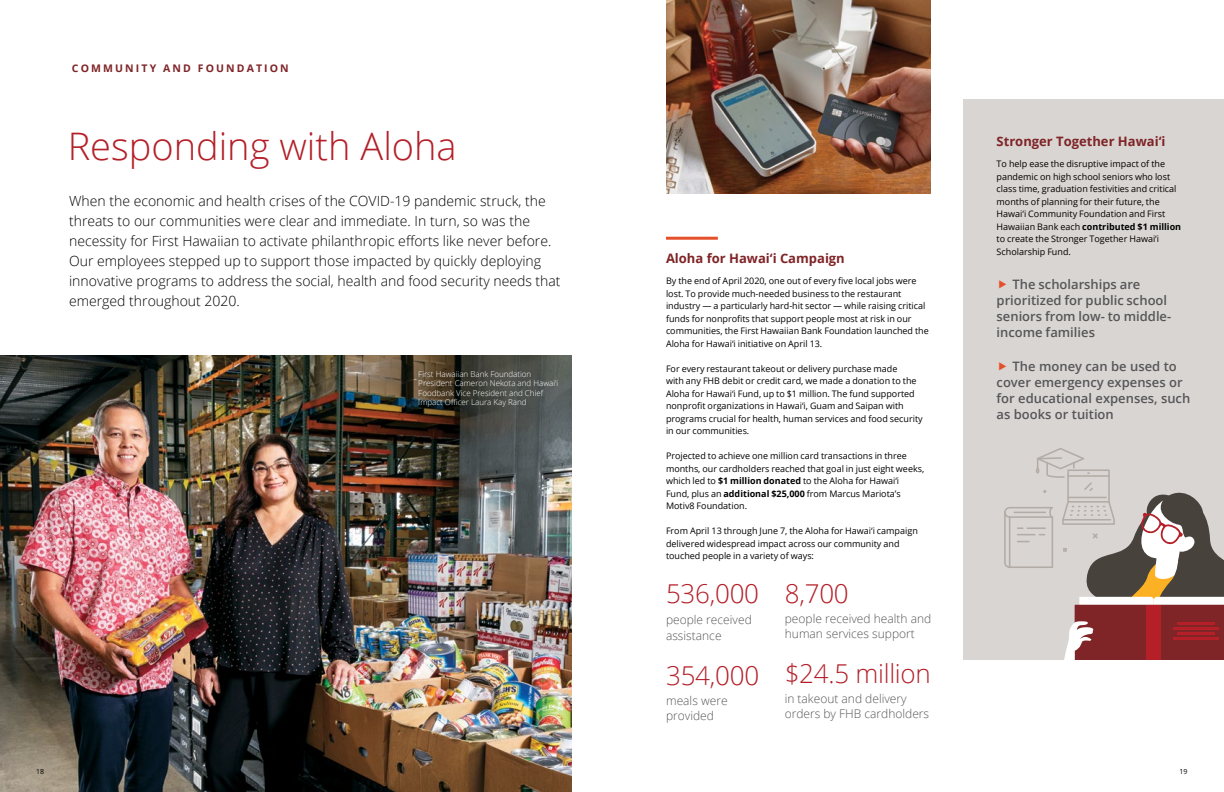
<style>
.page{position:relative;width:1224px;height:792px;background:#fff}
.page>*{position:absolute;margin:0;border:0;box-sizing:border-box;transform-origin:0 0}
.t1{font:300 38px "Open Sans";color:#b41f28}
.t2{font:300 26px "Open Sans";letter-spacing:-.01em;color:#b41f28}
.t3{font:300 14px/20px "Open Sans";color:#000}
.t4{font:600 13px/16px "Open Sans";color:#565659}
.t5{font:700 13px "Open Sans";color:#7f2427}
.t6{font:300 12px/15px "Open Sans";color:#565659}
.t7{font:700 10.5px "Open Sans";letter-spacing:.2em;color:#7f2427}
.t8{font:9px/12.5px "Open Sans";color:#000}
.t9{font:300 8px/9.6px "Open Sans";color:#fff}
.t10{font:7px "Open Sans";color:#000}
.s1{font-weight:700}
</style>
<div class="page">
<div style="left:963px;top:99px;width:261px;height:561px;background:#d9d5d2"></div>
<img style="left:0;top:356px;width:572px;height:436px">
<svg style="left:1004px;top:448px;width:220px;height:211px"></svg>
<img style="left:666px;top:0;width:265px;height:194px">
<hr style="left:666px;top:237px;width:52px;height:3px;background:#e5502b">
<p class="t7" style="left:72px;top:61px;width:218px">COMMUNITY AND FOUNDATION</p>
<h1 class="t1" style="left:68px;top:120px;width:391px">Responding with Aloha</h1>
<p class="t3" style="left:69px;top:190px;width:493px">When the economic and health crises of the COVID-19 pandemic struck, the threats to our communities were clear and immediate. In turn, so was the necessity for First Hawaiian to activate philanthropic efforts like never before.<br>Our employees stepped up to support those impacted by quickly deploying innovative programs to address the social, health and food security needs that emerged throughout 2020.</p>
<p class="t9" style="left:418px;top:369px;width:141px">First Hawaiian Bank Foundation President Cameron Nekota and Hawai‘i Foodbank Vice President and Chief Impact Officer Laura Kay Rand</p>
<h3 class="t5" style="left:666px;top:249px;width:180px">Aloha for Hawai‘i Campaign</h3>
<p class="t8" style="left:666px;top:274px;width:264px">By the end of April 2020, one out of every five local jobs were lost. To provide much-needed business to the restaurant industry — a particularly hard-hit sector — while raising critical funds for nonprofits that support people most at risk in our communities, the First Hawaiian Bank Foundation launched the Aloha for Hawai‘i initiative on April 13.</p>
<p class="t8" style="left:666px;top:362px;width:258px">For every restaurant takeout or delivery purchase made<br>with any FHB debit or credit card, we made a donation to the Aloha for Hawai‘i Fund, up to $1 million. The fund supported nonprofit organizations in Hawai‘i, Guam and Saipan with programs crucial for health, human services and food security in our communities.</p>
<p class="t8" style="left:666px;top:449px;width:260px">Projected to achieve one million card transactions in three months, our cardholders reached that goal in just eight weeks, which led to <span class="s1">$1 million donated</span> to the Aloha for Hawai‘i Fund, plus an <span class="s1">additional $25,000</span> from Marcus Mariota’s Motiv8 Foundation.</p>
<p class="t8" style="left:666px;top:524px;width:253px">From April 13 through June 7, the Aloha for Hawai‘i campaign delivered widespread impact across our community and touched people in a variety of ways:</p>
<h2 class="t2" style="left:666px;top:576px;width:95px">536,000</h2>
<h3 class="t6" style="left:666px;top:611px;width:87px;line-height:16px">people received assistance</h3>
<h2 class="t2" style="left:666px;top:658px;width:95px">354,000</h2>
<h3 class="t6" style="left:666px;top:692px;width:63px">meals were provided</h3>
<h2 class="t2" style="left:785px;top:576px;width:65px">8,700</h2>
<h3 class="t6" style="left:785px;top:610px;width:148px">people received health and human services support</h3>
<h2 class="t2" style="left:785px;top:656px;width:148px">$24.5 million</h2>
<h3 class="t6" style="left:785px;top:690px;width:146px">in takeout and delivery orders by FHB cardholders</h3>
<h3 class="t5" style="left:997px;top:132px;width:170px">Stronger Together Hawai‘i</h3>
<p class="t8" style="left:997px;top:158px;width:186px">To help ease the disruptive impact of the pandemic on high school seniors who lost class time, graduation festivities and critical months of planning for their future, the Hawai‘i Community Foundation and First Hawaiian Bank each <span class="s1">contributed $1 million </span>to create the Stronger Together Hawai‘i Scholarship Fund.</p>
<h3 class="t4" style="left:997px;top:276px;width:176px;text-indent:16px">The scholarships are prioritized for public school seniors from low- to middle&shy;income families</h3>
<h3 class="t4" style="left:997px;top:358px;width:195px;text-indent:16px">The money can be used to cover emergency expenses or for educational expenses, such as books or tuition</h3>
<p class="t10" style="left:36px;top:767px;width:10px">18</p>
<p class="t10" style="left:1179px;top:767px;width:10px">19</p>
</div>
